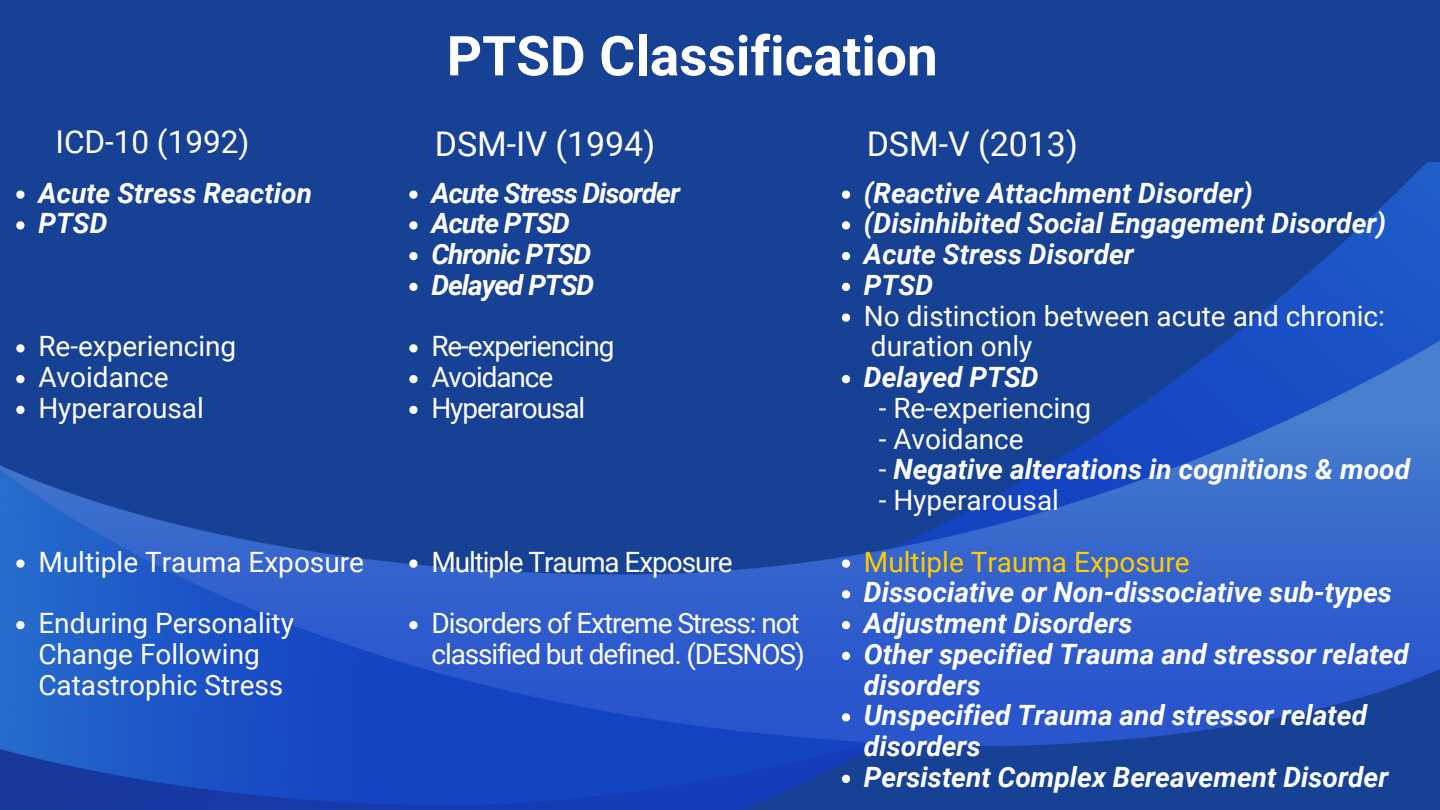
<style>
.page{position:relative;width:1440px;height:810px;background:#164194}
.page>*{position:absolute;margin:0;border:0;box-sizing:border-box;transform-origin:0 0}
.t1{font:700 55px "Roboto";color:#fff}
.t2{font:34px "Roboto";color:#fff}
.t3{font:31.5px "Roboto";color:#fff}
.t4{font:italic 700 28px/30.8px "Roboto";color:#fff}
.t5{font:28px/30.7px "Roboto";color:#fff}
.t6{font:28px/30.8px "Roboto";letter-spacing:-.04em;color:#fff}
.t7{font:italic 700 28px "Roboto";letter-spacing:-.04em;color:#fff}
.s1{font-weight:400;font-style:normal}
.s2{font-weight:400;font-style:normal;color:#fc0}
</style>
<div class="page">
<img style="left:0;top:162px;width:1439px;height:648px">
<svg style="left:16px;top:191px;width:9px;height:8px"></svg>
<svg style="left:16px;top:221px;width:9px;height:9px"></svg>
<svg style="left:16px;top:344px;width:9px;height:9px"></svg>
<svg style="left:16px;top:375px;width:9px;height:8px"></svg>
<svg style="left:16px;top:406px;width:9px;height:8px"></svg>
<svg style="left:16px;top:560px;width:9px;height:8px"></svg>
<svg style="left:16px;top:621px;width:9px;height:8px"></svg>
<svg style="left:409px;top:191px;width:9px;height:8px"></svg>
<svg style="left:409px;top:221px;width:9px;height:9px"></svg>
<svg style="left:409px;top:252px;width:9px;height:8px"></svg>
<svg style="left:409px;top:283px;width:9px;height:8px"></svg>
<svg style="left:409px;top:344px;width:9px;height:9px"></svg>
<svg style="left:409px;top:375px;width:9px;height:8px"></svg>
<svg style="left:409px;top:406px;width:9px;height:8px"></svg>
<svg style="left:409px;top:560px;width:9px;height:8px"></svg>
<svg style="left:409px;top:621px;width:9px;height:8px"></svg>
<svg style="left:842px;top:191px;width:8px;height:8px"></svg>
<svg style="left:842px;top:221px;width:8px;height:9px"></svg>
<svg style="left:842px;top:252px;width:8px;height:8px"></svg>
<svg style="left:842px;top:283px;width:8px;height:8px"></svg>
<svg style="left:842px;top:314px;width:8px;height:8px"></svg>
<svg style="left:842px;top:375px;width:8px;height:8px"></svg>
<svg style="left:842px;top:560px;width:8px;height:8px"></svg>
<svg style="left:842px;top:590px;width:8px;height:9px"></svg>
<svg style="left:842px;top:621px;width:8px;height:8px"></svg>
<svg style="left:842px;top:652px;width:8px;height:8px"></svg>
<svg style="left:842px;top:713px;width:8px;height:9px"></svg>
<svg style="left:842px;top:775px;width:8px;height:8px"></svg>
<p class="t1" style="left:447px;top:24px;width:493px">PTSD Classification</p>
<p class="t3" style="left:56px;top:124px;width:195px">ICD-10 (1992)</p>
<p class="t2" style="left:435px;top:125px;width:222px">DSM-IV (1994)</p>
<p class="t2" style="left:867px;top:125px;width:213px">DSM-V (2013)</p>
<p class="t4" style="left:38px;top:178px;width:275px">Acute Stress Reaction</p>
<p class="t4" style="left:38px;top:208px;width:71px">PTSD</p>
<p class="t5" style="left:38px;top:331px;width:199px">Re-experiencing</p>
<p class="t5" style="left:38px;top:362px;width:132px">Avoidance</p>
<p class="t5" style="left:38px;top:393px;width:167px">Hyperarousal</p>
<p class="t5" style="left:38px;top:547px;width:327px">Multiple Trauma Exposure</p>
<p class="t5" style="left:38px;top:608px;width:257px">Enduring Personality<br>Change Following<br>Catastrophic Stress</p>
<p class="t7" style="left:431px;top:177px;width:250px">Acute Stress Disorder</p>
<p class="t7" style="left:431px;top:207px;width:140px">Acute PTSD</p>
<p class="t7" style="left:431px;top:238px;width:161px">Chronic PTSD</p>
<p class="t7" style="left:431px;top:269px;width:164px">Delayed PTSD</p>
<p class="t6" style="left:431px;top:331px;width:184px">Re-experiencing</p>
<p class="t6" style="left:431px;top:362px;width:123px">Avoidance</p>
<p class="t6" style="left:431px;top:393px;width:155px">Hyperarousal</p>
<p class="t6" style="left:431px;top:547px;width:303px">Multiple Trauma Exposure</p>
<p class="t6" style="left:431px;top:608px;width:375px">Disorders of Extreme Stress: not classified but defined. (DESNOS)</p>
<p class="t4" style="left:864px;top:178px;width:390px">(Reactive Attachment Disorder)</p>
<p class="t4" style="left:864px;top:208px;width:524px">(Disinhibited Social Engagement Disorder)</p>
<p class="t4" style="left:864px;top:239px;width:271px">Acute Stress Disorder</p>
<p class="t4" style="left:864px;top:270px;width:71px">PTSD</p>
<p class="t5" style="left:864px;top:301px;width:523px">No distinction between acute and chronic: duration only</p>
<p class="t4" style="left:864px;top:362px;width:176px">Delayed PTSD</p>
<p class="t5" style="left:879px;top:393px;width:214px">- Re-experiencing</p>
<p class="t5" style="left:879px;top:424px;width:147px">- Avoidance</p>
<p class="t4" style="left:879px;top:454px;width:533px"><span class="s1">-</span> Negative alterations in cognitions &amp; mood</p>
<p class="t5" style="left:879px;top:485px;width:182px">- Hyperarousal</p>
<p class="t4" style="left:864px;top:547px;width:546px"><span class="s2">Multiple Trauma Exposure<br></span>Dissociative or Non-dissociative sub-types<br>Adjustment Disorders<br>Other specified Trauma and stressor related disorders<br>Unspecified Trauma and stressor related disorders<br>Persistent Complex Bereavement Disorder</p>
</div>
